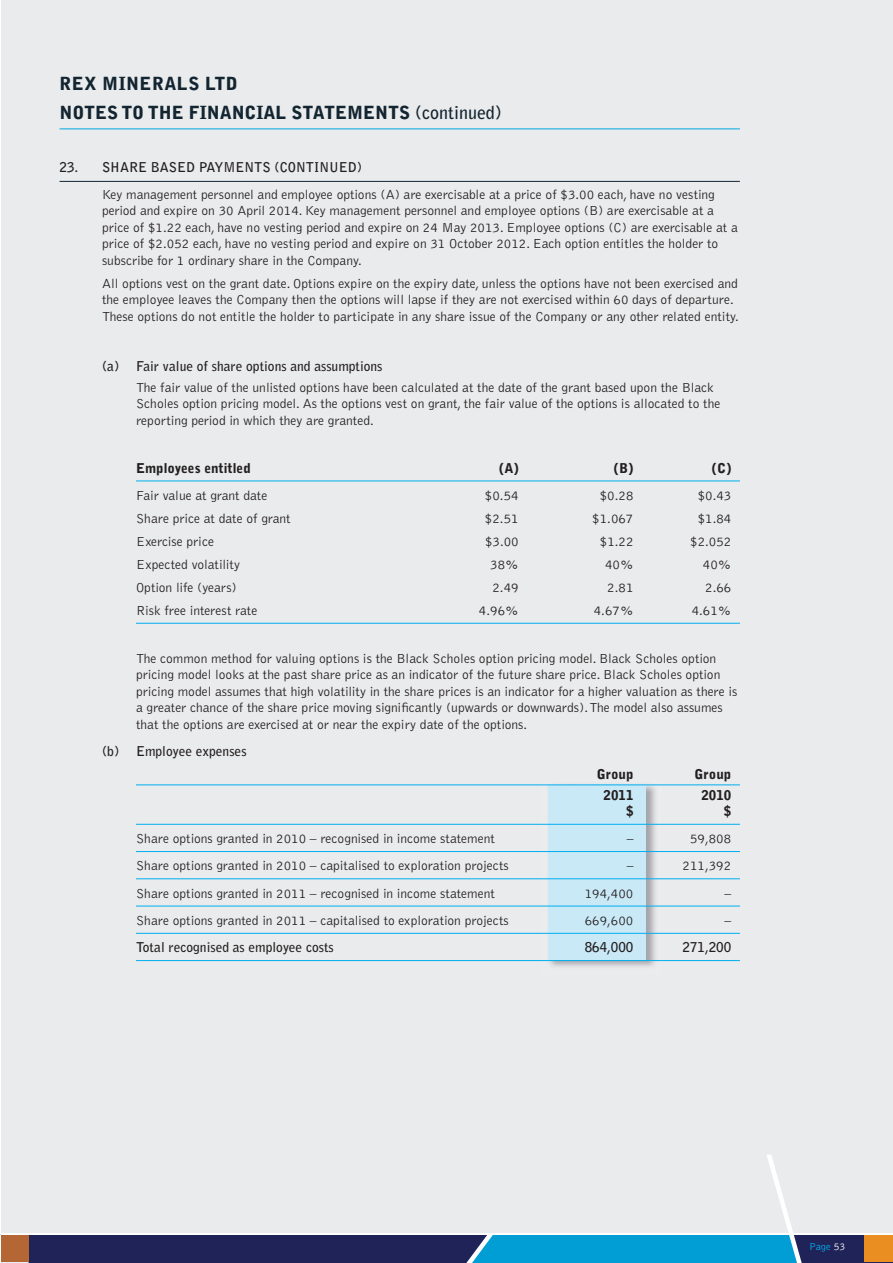
<style>
.page{position:relative;width:893px;height:1263px;background:#fff}
.page>*{position:absolute;margin:0;border:0;box-sizing:border-box;transform-origin:0 0}
.t1{font:900 18px/28.8px "Bell Gothic";color:#132531}
.t2{font:300 13.5px/16.5px "Bell Gothic";color:#231f20}
.t3{font:700 13.5px "Bell Gothic";color:#231f20}
.t4{font:900 13.5px "Bell Gothic";color:#231f20}
.t5{font:300 10.5px "Bell Gothic";color:#00aeef}
.s1{font-weight:700}
.s2{color:#fff}
</style>
<div class="page">
<div style="left:1px;top:0;width:892px;height:1262px;background:#eaebec"></div>
<svg style="left:1px;top:1155px;width:892px;height:107px"></svg>
<hr style="left:60px;top:129px;width:680px;height:1px;background:#00a8e2">
<img style="left:543px;top:784px;width:118px;height:183px">
<div style="left:549px;top:785px;width:97px;height:175px;background:#cae9f7"></div>
<hr style="left:60px;top:181px;width:680px;height:1px;background:#132531">
<hr style="left:136px;top:481px;width:604px;height:1px;background:#00aeef">
<hr style="left:136px;top:623px;width:604px;height:1px;background:#00aeef">
<hr style="left:136px;top:785px;width:604px;height:1px;background:#00aeef">
<hr style="left:136px;top:824px;width:604px;height:1px;background:#00aeef">
<hr style="left:136px;top:851px;width:604px;height:1px;background:#00aeef">
<hr style="left:136px;top:878px;width:604px;height:1px;background:#00aeef">
<hr style="left:136px;top:906px;width:604px;height:1px;background:#00aeef">
<hr style="left:136px;top:933px;width:604px;height:1px;background:#00aeef">
<hr style="left:136px;top:960px;width:604px;height:1px;background:#00aeef">
<h1 class="t1" style="left:60px;top:70px;width:444px">REX MINERALS LTD<br>NOTES TO THE FINANCIAL STATEMENTS <span class="s1">(continued)</span></h1>
<p class="t3" style="left:60px;top:162px;width:304px">23. SHARE BASED PAYMENTS (CONTINUED)</p>
<p class="t2" style="left:102px;top:187px;width:637px">Key management personnel and employee options (A) are exercisable at a price of $3.00 each, have no vesting period and expire on 30 April 2014. Key management personnel and employee options (B) are exercisable at a price of $1.22 each, have no vesting period and expire on 24 May 2013. Employee options (C) are exercisable at a price of $2.052 each, have no vesting period and expire on 31 October 2012. Each option entitles the holder to subscribe for 1 ordinary share in the Company.</p>
<p class="t2" style="left:102px;top:276px;width:638px">All options vest on the grant date. Options expire on the expiry date, unless the options have not been exercised and the employee leaves the Company then the options will lapse if they are not exercised within 60 days of departure.<br>These options do not entitle the holder to participate in any share issue of the Company or any other related entity.</p>
<p class="t3" style="left:102px;top:361px;width:282px">(a) Fair value of share options and assumptions</p>
<p class="t2" style="left:136px;top:380px;width:586px">The fair value of the unlisted options have been calculated at the date of the grant based upon the Black<br>Scholes option pricing model. As the options vest on grant, the fair value of the options is allocated to the reporting period in which they are granted.</p>
<p class="t4" style="left:136px;top:463px;width:116px">Employees entitled</p>
<p class="t4" style="left:499px;top:463px;width:21px">(A)</p>
<p class="t4" style="left:614px;top:463px;width:21px">(B)</p>
<p class="t4" style="left:712px;top:463px;width:21px">(C)</p>
<p class="t2" style="left:136px;top:488px;width:133px">Fair value at grant date</p>
<p class="t2" style="left:485px;top:488px;width:35px">$0.54</p>
<p class="t2" style="left:600px;top:488px;width:35px">$0.28</p>
<p class="t2" style="left:698px;top:488px;width:35px">$0.43</p>
<p class="t2" style="left:136px;top:511px;width:156px">Share price at date of grant</p>
<p class="t2" style="left:485px;top:511px;width:35px">$2.51</p>
<p class="t2" style="left:592px;top:511px;width:43px">$1.067</p>
<p class="t2" style="left:698px;top:511px;width:35px">$1.84</p>
<p class="t2" style="left:136px;top:534px;width:79px">Exercise price</p>
<p class="t2" style="left:485px;top:534px;width:35px">$3.00</p>
<p class="t2" style="left:600px;top:534px;width:35px">$1.22</p>
<p class="t2" style="left:690px;top:534px;width:43px">$2.052</p>
<p class="t2" style="left:136px;top:557px;width:105px">Expected volatility</p>
<p class="t2" style="left:490px;top:557px;width:30px">38%</p>
<p class="t2" style="left:605px;top:557px;width:30px">40%</p>
<p class="t2" style="left:703px;top:557px;width:30px">40%</p>
<p class="t2" style="left:136px;top:580px;width:102px">Option life (years)</p>
<p class="t2" style="left:492px;top:580px;width:28px">2.49</p>
<p class="t2" style="left:607px;top:580px;width:28px">2.81</p>
<p class="t2" style="left:705px;top:580px;width:28px">2.66</p>
<p class="t2" style="left:136px;top:603px;width:123px">Risk free interest rate</p>
<p class="t2" style="left:479px;top:603px;width:41px">4.96%</p>
<p class="t2" style="left:594px;top:603px;width:41px">4.67%</p>
<p class="t2" style="left:692px;top:603px;width:41px">4.61%</p>
<p class="t2" style="left:136px;top:651px;width:603px">The common method for valuing options is the Black Scholes option pricing model. Black Scholes option pricing model looks at the past share price as an indicator of the future share price. Black Scholes option pricing model assumes that high volatility in the share prices is an indicator for a higher valuation as there is a greater chance of the share price moving significantly (upwards or downwards). The model also assumes that the options are exercised at or near the expiry date of the options.</p>
<p class="t3" style="left:102px;top:746px;width:146px">(b) Employee expenses</p>
<p class="t4" style="left:597px;top:769px;width:38px">Group</p>
<p class="t4" style="left:695px;top:769px;width:38px">Group</p>
<p class="t4" style="left:604px;top:790px;width:31px">2011</p>
<p class="t4" style="left:701px;top:790px;width:31px">2010</p>
<p class="t4" style="left:626px;top:806px;width:9px">$</p>
<p class="t4" style="left:724px;top:806px;width:9px">$</p>
<p class="t2" style="left:136px;top:831px;width:360px">Share options granted in 2010 – recognised in income statement</p>
<p class="t2" style="left:627px;top:831px;width:8px">–</p>
<p class="t2" style="left:690px;top:831px;width:43px">59,808</p>
<p class="t2" style="left:136px;top:858px;width:374px">Share options granted in 2010 – capitalised to exploration projects</p>
<p class="t2" style="left:627px;top:858px;width:8px">–</p>
<p class="t2" style="left:682px;top:858px;width:50px">211,392</p>
<p class="t2" style="left:136px;top:886px;width:360px">Share options granted in 2011 – recognised in income statement</p>
<p class="t2" style="left:585px;top:886px;width:50px">194,400</p>
<p class="t2" style="left:724px;top:886px;width:8px">–</p>
<p class="t2" style="left:136px;top:913px;width:374px">Share options granted in 2011 – capitalised to exploration projects</p>
<p class="t2" style="left:585px;top:913px;width:50px">669,600</p>
<p class="t2" style="left:724px;top:913px;width:8px">–</p>
<p class="t3" style="left:136px;top:942px;width:199px">Total recognised as employee costs</p>
<p class="t3" style="left:585px;top:942px;width:50px">864,000</p>
<p class="t3" style="left:682px;top:942px;width:50px">271,200</p>
<p class="t5" style="left:809px;top:1242px;width:38px">Page <span class="s2">53</span></p>
</div>
